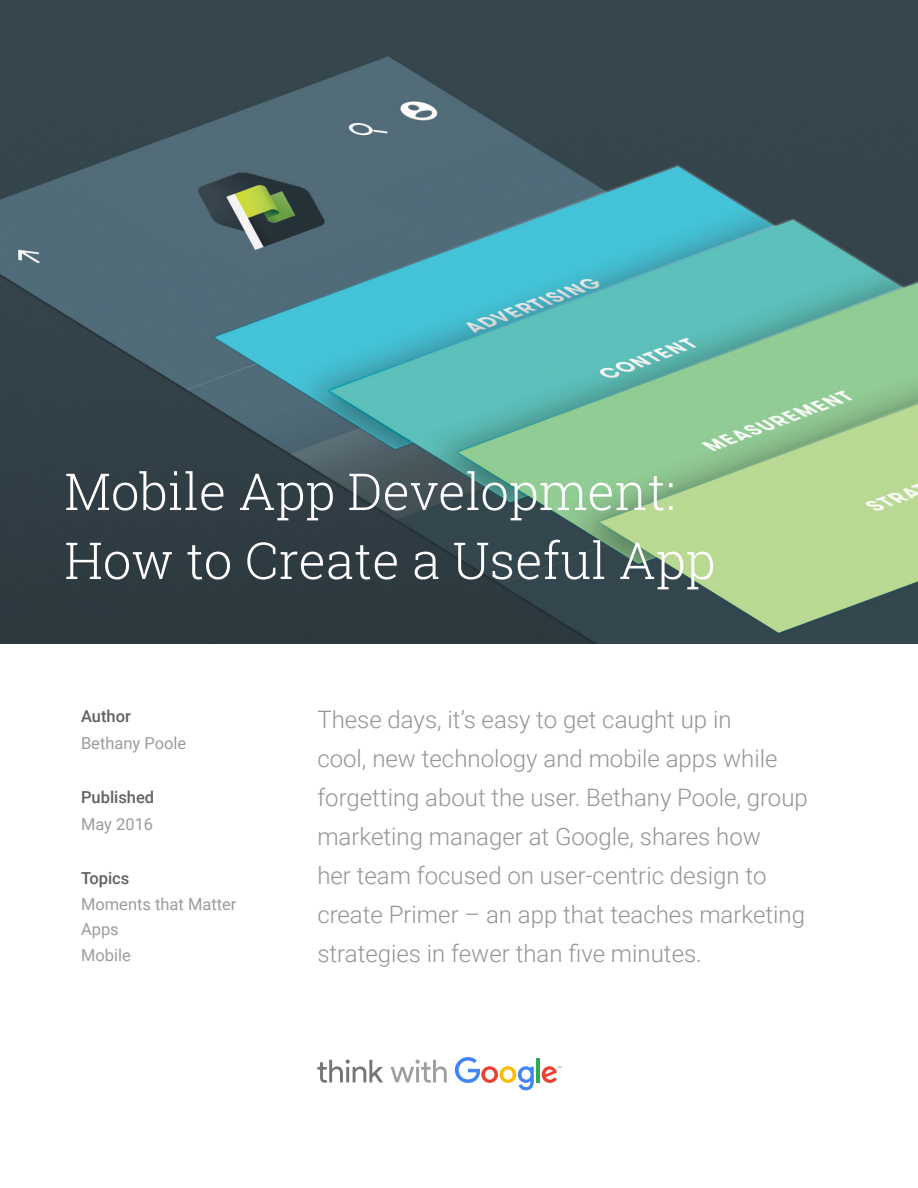
<style>
.page{position:relative;width:918px;height:1188px;background:#fff}
.page>*{position:absolute;margin:0;border:0;box-sizing:border-box;transform-origin:0 0}
.t1{font:300 51px/69px "Roboto Slab";color:#fff}
.t2{font:300 24px/39px "Roboto";color:#939598}
.t3{font:16.5px/25.5px "Roboto";color:#9c9c9c}
.t4{font:500 16.5px "Roboto";color:#616162}
</style>
<div class="page">
<img style="left:0;top:0;width:918px;height:643px">
<svg style="left:317px;top:1060px;width:66px;height:23px"></svg>
<svg style="left:391px;top:1060px;width:56px;height:23px"></svg>
<svg style="left:455px;top:1057px;width:79px;height:33px"></svg>
<hr style="left:536px;top:1058px;width:4px;height:24px;background:#34a853">
<svg style="left:542px;top:1066px;width:19px;height:17px"></svg>
<h1 class="t1" style="left:64px;top:456px;width:652px">Mobile App Development:<br>How to Create a Useful App</h1>
<p class="t4" style="left:81px;top:705px;width:51px">Author</p>
<p class="t3" style="left:81px;top:730px;width:107px">Bethany Poole</p>
<p class="t4" style="left:81px;top:786px;width:75px">Published</p>
<p class="t3" style="left:81px;top:811px;width:74px">May 2016</p>
<p class="t4" style="left:81px;top:867px;width:50px">Topics</p>
<p class="t3" style="left:81px;top:890px;width:157px">Moments that Matter<br>Apps<br>Mobile</p>
<p class="t2" style="left:317px;top:699px;width:492px">These days, it’s easy to get caught up in<br>cool, new technology and mobile apps while forgetting about the user. Bethany Poole, group marketing manager at Google, shares how<br>her team focused on user-centric design to create Primer – an app that teaches marketing strategies in fewer than five minutes.</p>
</div>
